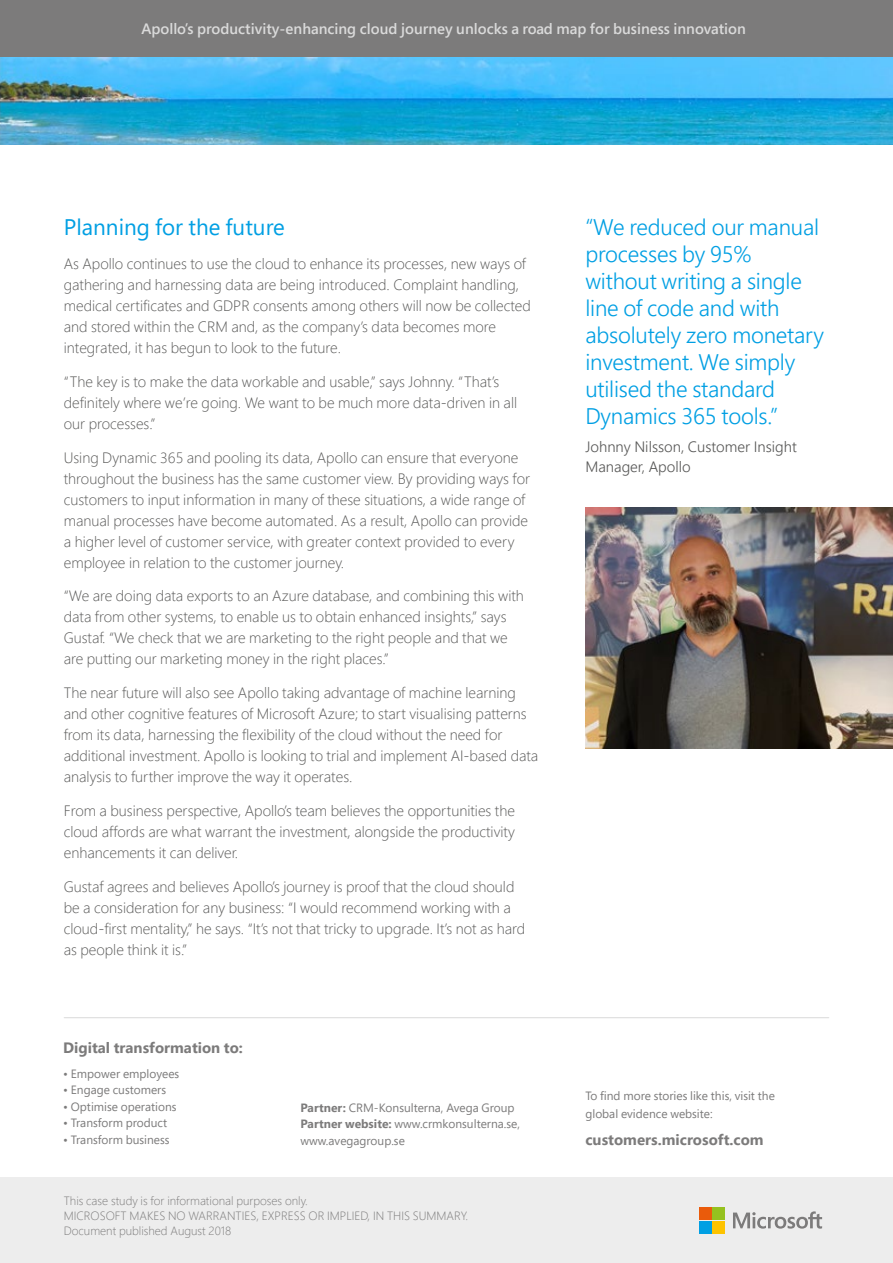
<style>
.page{position:relative;width:893px;height:1263px;background:#fff}
.page>*{position:absolute;margin:0;border:0;box-sizing:border-box;transform-origin:0 0}
.t1{font:300 22.5px/27px "Segoe Pro";letter-spacing:-.01em;color:#009fe3}
.t2{font:22.5px "Segoe Pro";color:#009fe3}
.t3{font:300 15px/21px "Segoe Pro";color:#575756}
.t4{font:600 15px "Segoe Pro";color:#dadada}
.t5{font:700 15px "Segoe Pro";color:#7c7b7b}
.t6{font:300 15px/19.5px "Segoe Pro";color:#575756}
.t7{font:12px/16.5px "Segoe Pro";color:#7c7b7b}
.t8{font:300 12px/15px "Segoe Pro";color:#7c7b7b}
.s1{font-weight:700}
</style>
<div class="page">
<div style="left:0;top:1178px;width:893px;height:85px;background:#ededed"></div>
<img style="left:0;top:56px;width:893px;height:89px">
<div style="left:0;top:0;width:893px;height:56px;background:#7c7b7b"></div>
<svg style="left:733px;top:1211px;width:89px;height:17px"></svg>
<div style="left:699px;top:1207px;width:12px;height:13px;background:#ea5b0b"></div>
<div style="left:713px;top:1207px;width:12px;height:13px;background:#95c11f"></div>
<div style="left:699px;top:1221px;width:12px;height:12px;background:#009fe3"></div>
<div style="left:713px;top:1221px;width:12px;height:12px;background:#fdc300"></div>
<img style="left:585px;top:507px;width:308px;height:242px">
<hr style="left:64px;top:1017px;width:765px;height:1px;background:#dadada">
<p class="t4" style="left:141px;top:18px;width:606px">Apollo’s productivity-enhancing cloud journey unlocks a road map for business innovation</p>
<h1 class="t2" style="left:64px;top:212px;width:223px">Planning for the future</h1>
<p class="t3" style="left:64px;top:253px;width:469px">As Apollo continues to use the cloud to enhance its processes, new ways of gathering and harnessing data are being introduced. Complaint handling, medical certificates and GDPR consents among others will now be collected and stored within the CRM and, as the company’s data becomes more integrated, it has begun to look to the future.</p>
<p class="t3" style="left:64px;top:371px;width:455px">“The key is to make the data workable and usable,” says Johnny. “That’s definitely where we’re going. We want to be much more data-driven in all our processes.”</p>
<p class="t3" style="left:64px;top:446px;width:468px">Using Dynamic 365 and pooling its data, Apollo can ensure that everyone throughout the business has the same customer view. By providing ways for customers to input information in many of these situations, a wide range of manual processes have become automated. As a result, Apollo can provide a higher level of customer service, with greater context provided to every employee in relation to the customer journey.</p>
<p class="t3" style="left:64px;top:585px;width:462px">“We are doing data exports to an Azure database, and combining this with data from other systems, to enable us to obtain enhanced insights,” says Gustaf. “We check that we are marketing to the right people and that we are putting our marketing money in the right places.”</p>
<p class="t3" style="left:64px;top:682px;width:476px">The near future will also see Apollo taking advantage of machine learning and other cognitive features of Microsoft Azure; to start visualising patterns from its data, harnessing the flexibility of the cloud without the need for additional investment. Apollo is looking to trial and implement AI-based data analysis to further improve the way it operates.</p>
<p class="t3" style="left:64px;top:800px;width:453px;text-align:justify">From a business perspective, Apollo’s team believes the opportunities the cloud affords are what warrant the investment, alongside the productivity enhancements it can deliver.</p>
<p class="t3" style="left:64px;top:875px;width:463px">Gustaf agrees and believes Apollo’s journey is proof that the cloud should be a consideration for any business: “I would recommend working with a cloud-first mentality,” he says. “It’s not that tricky to upgrade. It’s not as hard as people think it is.”</p>
<p class="t5" style="left:63px;top:1037px;width:181px">Digital transformation to:</p>
<p class="t7" style="left:63px;top:1065px;width:118px">• Empower employees</p>
<p class="t7" style="left:63px;top:1081px;width:105px">• Engage customers</p>
<p class="t7" style="left:63px;top:1098px;width:115px">• Optimise operations</p>
<p class="t7" style="left:63px;top:1114px;width:105px">• Transform product</p>
<p class="t7" style="left:63px;top:1131px;width:108px">• Transform business</p>
<p class="t7" style="left:300px;top:1099px;width:221px"><span class="s1">Partner:</span> CRM-Konsulterna, Avega Group<br><span class="s1">Partner website:</span> www.crmkonsulterna.se, www.avegagroup.se</p>
<p class="t8" style="left:64px;top:1192px;width:406px">This case study is for informational purposes only.<br>MICROSOFT MAKES NO WARRANTIES, EXPRESS OR IMPLIED, IN THIS SUMMARY.<br>Document published August 2018</p>
<h1 class="t1" style="left:585px;top:213px;width:240px">“We reduced our manual processes by 95% without writing a single line of code and with absolutely zero monetary investment. We simply utilised the standard<br>Dynamics 365 tools.”</h1>
<p class="t6" style="left:585px;top:437px;width:213px">Johnny Nilsson, Customer Insight<br>Manager, Apollo</p>
<p class="t7" style="left:585px;top:1087px;width:191px;line-height:18px">To find more stories like this, visit the global evidence website:</p>
<p class="t5" style="left:585px;top:1129px;width:180px">customers.microsoft.com</p>
</div>
